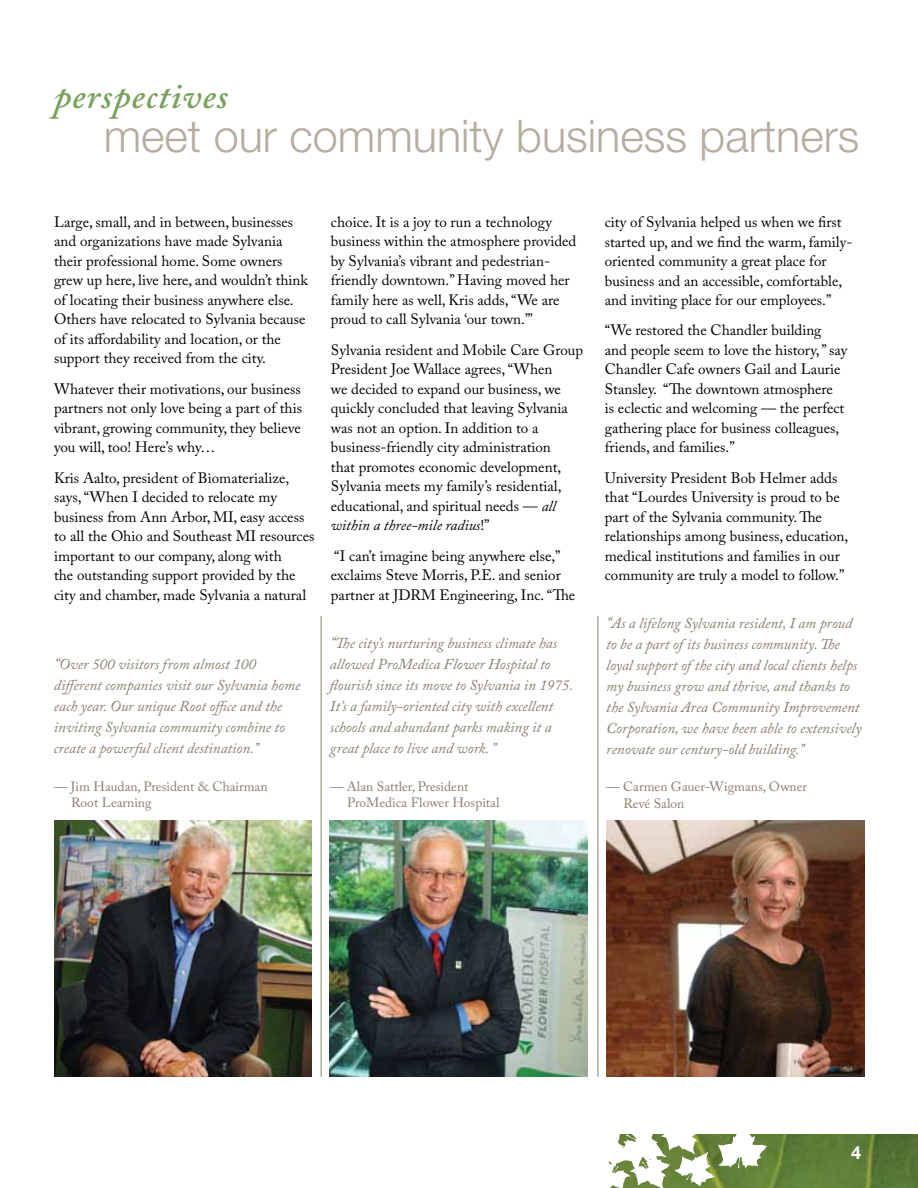
<style>
.page{position:relative;width:918px;height:1188px;background:#fff}
.page>*{position:absolute;margin:0;border:0;box-sizing:border-box;transform-origin:0 0}
.t1{font:300 45px "Helvetica Neue";color:#b5ada0}
.t2{font:italic 600 36px "Adobe Caslon Pro";letter-spacing:.03em;color:#78a25e}
.t3{font:700 18px "Helvetica Neue";color:#fff}
.t4{font:15px/19.5px "Adobe Caslon Pro";color:#000}
.t5{font:italic 15px/21px "Adobe Caslon Pro";color:#887e6e}
.t6{font:13.5px/16.5px "Adobe Caslon Pro";color:#887e6e}
.s1{font-style:italic}
.s2{font-size:16.5px}
</style>
<div class="page">
<img style="left:767px;top:1134px;width:151px;height:54px">
<svg style="left:608px;top:1134px;width:159px;height:54px"></svg>
<img style="left:329px;top:820px;width:259px;height:257px">
<img style="left:54px;top:821px;width:258px;height:255px">
<hr style="left:598px;top:616px;width:1px;height:461px;background:#887e6e">
<hr style="left:321px;top:616px;width:1px;height:461px;background:#887e6e">
<img style="left:606px;top:820px;width:258px;height:257px">
<h2 class="t2" style="left:54px;top:75px;width:176px">perspectives</h2>
<h1 class="t1" style="left:104px;top:108px;width:757px">meet our community business partners</h1>
<p class="t4" style="left:54px;top:212px;width:256px">Large, small, and in between, businesses and organizations have made Sylvania their professional home. Some owners grew up here, live here, and wouldn’t think of locating their business anywhere else.<br>Others have relocated to Sylvania because of its affordability and location, or the support they received from the city.</p>
<p class="t4" style="left:54px;top:379px;width:250px;text-align:justify">Whatever their motivations, our business partners not only love being a part of this vibrant, growing community, they believe you will, too! Here’s why…</p>
<p class="t4" style="left:54px;top:468px;width:262px">Kris Aalto, president of Biomaterialize, says, “When I decided to relocate my business from Ann Arbor, MI, easy access to all the Ohio and Southeast MI resources important to our company, along with<br>the outstanding support provided by the city and chamber, made Sylvania a natural</p>
<p class="t4" style="left:331px;top:212px;width:247px">choice. It is a joy to run a technology business within the atmosphere provided by Sylvania’s vibrant and pedestrian&shy;friendly downtown.” Having moved her family here as well, Kris adds, “We are proud to call Sylvania ‘our town.’”</p>
<p class="t4" style="left:331px;top:340px;width:254px">Sylvania resident and Mobile Care Group President Joe Wallace agrees, “When<br>we decided to expand our business, we quickly concluded that leaving Sylvania was not an option. In addition to a business-friendly city administration<br>that promotes economic development, Sylvania meets my family’s residential, educational, and spiritual needs — <span class="s1">all within a three-mile radius</span>!”</p>
<p class="t4" style="left:331px;top:546px;width:246px">“I can’t imagine being anywhere else,” exclaims Steve Morris, P.E. and senior partner at JDRM Engineering, Inc. “The</p>
<p class="t5" style="left:54px;top:653px;width:248px"><span class="s2">“</span>Over 500 visitors from almost 100 different companies visit our Sylvania home each year. Our unique Root office and the inviting Sylvania community combine to create a powerful client destination.”</p>
<p class="t6" style="left:71px;top:778px;width:198px;text-indent:-17px">— Jim Haudan, President &amp; Chairman<br>Root Learning</p>
<p class="t5" style="left:330px;top:632px;width:245px"><span class="s2">“</span>The city’s nurturing business climate has allowed ProMedica Flower Hospital to flourish since its move to Sylvania in 1975.<br>It’s a family-oriented city with excellent schools and abundant parks making it a great place to live and work. ”</p>
<p class="t6" style="left:347px;top:778px;width:154px;text-indent:-17px">— Alan Sattler, President<br>ProMedica Flower Hospital</p>
<p class="t4" style="left:605px;top:212px;width:249px">city of Sylvania helped us when we first started up, and we find the warm, family&shy;oriented community a great place for business and an accessible, comfortable, and inviting place for our employees.”</p>
<p class="t4" style="left:605px;top:320px;width:244px">“We restored the Chandler building and people seem to love the history, ” say Chandler Cafe owners Gail and Laurie Stansley. “The downtown atmosphere<br>is eclectic and welcoming — the perfect gathering place for business colleagues, friends, and families.”</p>
<p class="t4" style="left:605px;top:468px;width:245px">University President Bob Helmer adds that “Lourdes University is proud to be part of the Sylvania community. The relationships among business, education, medical institutions and families in our community are truly a model to follow.”</p>
<p class="t5" style="left:606px;top:612px;width:257px"><span class="s2">“</span>As a lifelong Sylvania resident, I am proud to be a part of its business community. The loyal support of the city and local clients helps my business grow and thrive, and thanks to the Sylvania Area Community Improvement Corporation, we have been able to extensively renovate our century-old building.”</p>
<p class="t6" style="left:623px;top:778px;width:185px;text-indent:-17px">— Carmen Gauer-Wigmans, Owner<br>Revé Salon</p>
<p class="t3" style="left:851px;top:1141px;width:12px">4</p>
</div>
